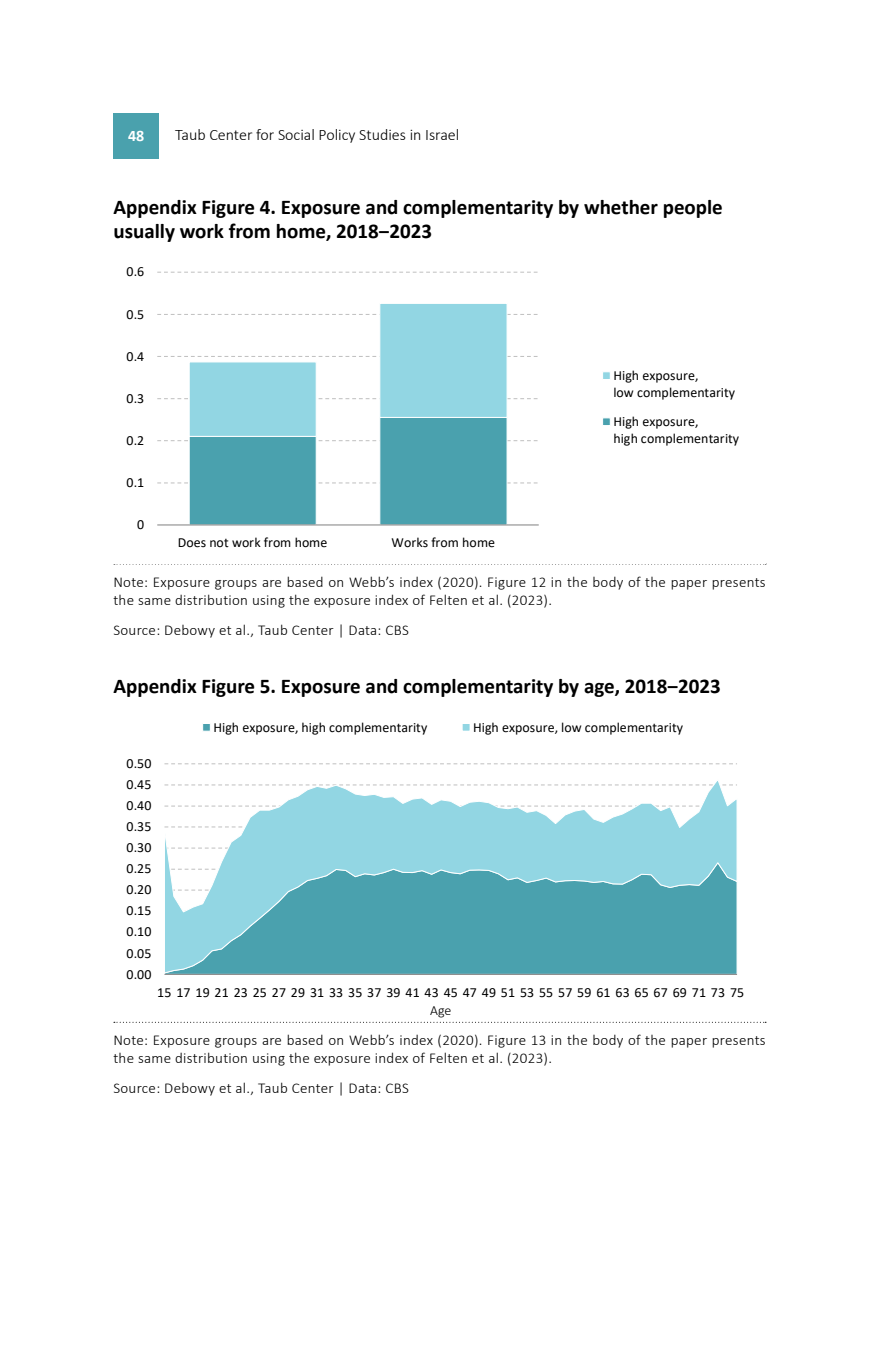
<style>
.page{position:relative;width:879px;height:1361px;background:#fff}
.page>*{position:absolute;margin:0;border:0;box-sizing:border-box;transform-origin:0 0}
.t1{font:700 21px/24px "Calibri";color:#000}
.t2{font:300 16px "Calibri";color:#000}
.t3{font:700 16px "Calibri";color:#fff}
.t4{font:300 15px/18px "Calibri";letter-spacing:.02em;color:#000}
.t5{font:14px/17px "Calibri";letter-spacing:.01em;color:#000}
.t6{font:300 14px "Calibri";color:#000}
</style>
<div class="page">
<svg style="left:114px;top:1022px;width:652px;height:1px"></svg>
<svg style="left:157px;top:272px;width:381px;height:1px"></svg>
<svg style="left:157px;top:304px;width:382px;height:222px"></svg>
<hr style="left:157px;top:524px;width:382px;height:1px;background:#7f7f7f">
<div style="left:602px;top:371px;width:9px;height:9px;background:#92d6e3;border:1px solid #fff"></div>
<div style="left:602px;top:417px;width:9px;height:9px;background:#4aa1ae;border:1px solid #fff"></div>
<svg style="left:164px;top:763px;width:573px;height:1px"></svg>
<svg style="left:164px;top:781px;width:573px;height:193px"></svg>
<hr style="left:164px;top:974px;width:573px;height:1px;background:#7f7f7f">
<div style="left:202px;top:723px;width:9px;height:8px;background:#4aa1ae;border:1px solid #fff"></div>
<div style="left:462px;top:723px;width:8px;height:8px;background:#92d6e3"></div>
<div style="left:462px;top:723px;width:8px;height:8px;border:1px solid #fff"></div>
<div style="left:113px;top:113px;width:46px;height:46px;background:#4aa1ad"></div>
<p class="t3" style="left:128px;top:124px;width:18px">48</p>
<p class="t2" style="left:175px;top:125px;width:286px">Taub Center for Social Policy Studies in Israel</p>
<h1 class="t1" style="left:113px;top:195px;width:611px">Appendix Figure 4. Exposure and complementarity by whether people usually work from home, 2018‒2023</h1>
<p class="t5" style="left:127px;top:263px;width:19px">0.6</p>
<p class="t5" style="left:127px;top:305px;width:19px">0.5</p>
<p class="t5" style="left:127px;top:347px;width:19px">0.4</p>
<p class="t5" style="left:127px;top:389px;width:19px">0.3</p>
<p class="t5" style="left:127px;top:431px;width:19px">0.2</p>
<p class="t5" style="left:127px;top:473px;width:19px">0.1</p>
<p class="t5" style="left:137px;top:515px;width:9px">0</p>
<p class="t5" style="left:178px;top:534px;width:151px">Does not work from home</p>
<p class="t5" style="left:392px;top:534px;width:105px">Works from home</p>
<p class="t5" style="left:613px;top:366px;width:123px">High exposure,<br>low complementarity</p>
<p class="t5" style="left:613px;top:412px;width:127px">High exposure,<br>high complementarity</p>
<p class="t4" style="left:113px;top:573px;width:654px">Note: Exposure groups are based on Webb’s index (2020). Figure 12 in the body of the paper presents the same distribution using the exposure index of Felten et al. (2023).</p>
<p class="t4" style="left:113px;top:620px;width:297px">Source: Debowy et al., Taub Center | Data: CBS</p>
<h1 class="t1" style="left:113px;top:673px;width:609px">Appendix Figure 5. Exposure and complementarity by age, 2018‒2023</h1>
<p class="t5" style="left:127px;top:754px;width:26px">0.50</p>
<p class="t5" style="left:127px;top:775px;width:26px">0.45</p>
<p class="t5" style="left:127px;top:796px;width:26px">0.40</p>
<p class="t5" style="left:127px;top:817px;width:26px">0.35</p>
<p class="t5" style="left:127px;top:839px;width:26px">0.30</p>
<p class="t5" style="left:127px;top:860px;width:26px">0.25</p>
<p class="t5" style="left:127px;top:881px;width:26px">0.20</p>
<p class="t5" style="left:127px;top:902px;width:26px">0.15</p>
<p class="t5" style="left:127px;top:923px;width:26px">0.10</p>
<p class="t5" style="left:127px;top:944px;width:26px">0.05</p>
<p class="t5" style="left:127px;top:965px;width:26px">0.00</p>
<p class="t5" style="left:213px;top:718px;width:215px">High exposure, high complementarity</p>
<p class="t5" style="left:473px;top:718px;width:212px">High exposure, low complementarity</p>
<p class="t5" style="left:157px;top:983px;width:588px">15 17 19 21 23 25 27 29 31 33 35 37 39 41 43 45 47 49 51 53 55 57 59 61 63 65 67 69 71 73 75</p>
<p class="t6" style="left:430px;top:1001px;width:23px">Age</p>
<p class="t4" style="left:113px;top:1031px;width:654px">Note: Exposure groups are based on Webb’s index (2020). Figure 13 in the body of the paper presents the same distribution using the exposure index of Felten et al. (2023).</p>
<p class="t4" style="left:113px;top:1078px;width:297px">Source: Debowy et al., Taub Center | Data: CBS</p>
</div>
